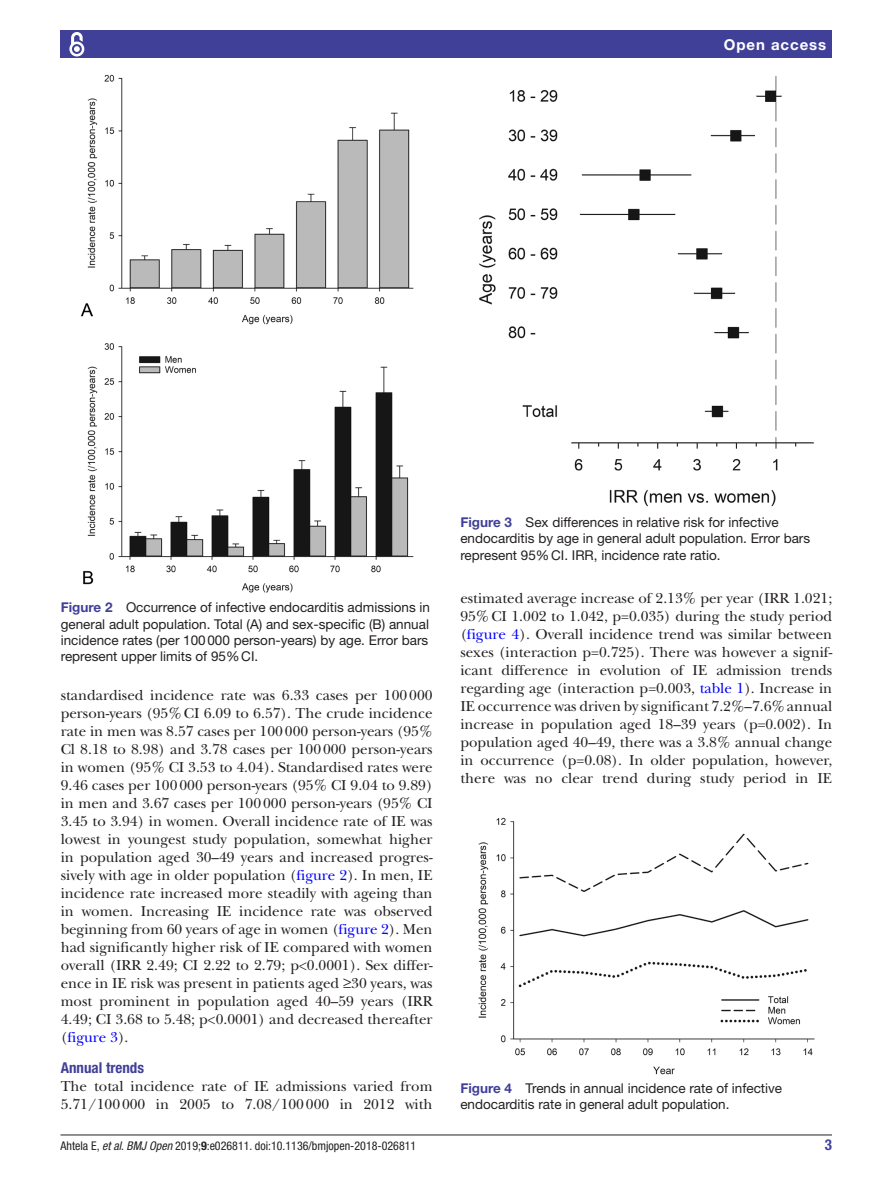
<style>
.page{position:relative;width:893px;height:1191px;background:#fff}
.page>*{position:absolute;margin:0;border:0;box-sizing:border-box;transform-origin:0 0}
.t1{font:15px/18px "New Baskerville";color:#231f20;text-align:justify}
.t2{font:700 condensed 15px "Helvetica Neue LT Std";color:#414099}
.t3{font:700 15px "Helvetica Neue LT Std";letter-spacing:.065em;color:#fff}
.t4{font:13.5px/16.2px "Helvetica Neue LT Std";color:#231f20}
.t5{font:condensed 12px "Helvetica Neue LT Std";color:#231f20}
.s1{font-weight:700;color:#414099}
.s2{color:#00f}
.s3{font-style:italic}
.s4{font-weight:700}
</style>
<div class="page">
<hr style="left:61px;top:1134px;width:771px;height:1px;background:#231f20">
<div style="left:61px;top:31px;width:771px;height:27px;background:#414099"></div>
<svg style="left:69px;top:32px;width:16px;height:25px"></svg>
<img style="left:81px;top:74px;width:333px;height:519px">
<img style="left:479px;top:76px;width:335px;height:431px">
<img style="left:478px;top:817px;width:337px;height:258px">
<p class="t3" style="left:724px;top:35px;width:104px">Open access</p>
<p class="t4" style="left:61px;top:599px;width:371px"><span class="s1">Figure 2</span> Occurrence of infective endocarditis admissions in general adult population. Total (A) and sex-specific (B) annual incidence rates (per 100000 person-years) by age. Error bars represent upper limits of 95%CI.</p>
<p class="t1" style="left:61px;top:686px;width:373px">standardised incidence rate was 6.33 cases per 100000 person-years (95%CI 6.09 to 6.57). The crude incidence rate in men was 8.57 cases per 100000 person-years (95% Cl 8.18 to 8.98) and 3.78 cases per 100000 person-years in women (95% CI 3.53 to 4.04). Standardised rates were 9.46 cases per 100000 person-years (95% CI 9.04 to 9.89) in men and 3.67 cases per 100000 person-years (95% CI 3.45 to 3.94) in women. Overall incidence rate of IE was lowest in youngest study population, somewhat higher in population aged 30–49 years and increased progres&shy;sively with age in older population (<span class="s2">figure 2</span>). In men, IE incidence rate increased more steadily with ageing than in women. Increasing IE incidence rate was observed beginning from 60 years of age in women (<span class="s2">figure 2</span>). Men had significantly higher risk of IE compared with women overall (IRR 2.49; CI 2.22 to 2.79; p&lt;0.0001). Sex differ&shy;ence in IE risk was present in patients aged ≥30 years, was most prominent in population aged 40–59 years (IRR 4.49; CI 3.68 to 5.48; p&lt;0.0001) and decreased thereafter (<span class="s2">figure 3</span>).</p>
<p class="t2" style="left:61px;top:1059px;width:85px">Annual trends</p>
<p class="t1" style="left:61px;top:1077px;width:373px">The total incidence rate of IE admissions varied from<br>5.71/100000 in 2005 to 7.08/100000 in 2012 with</p>
<p class="t4" style="left:460px;top:514px;width:351px"><span class="s1">Figure 3</span> Sex differences in relative risk for infective endocarditis by age in general adult population. Error bars represent 95%CI. IRR, incidence rate ratio.</p>
<p class="t1" style="left:460px;top:589px;width:373px">estimated average increase of 2.13% per year (IRR 1.021; 95%CI 1.002 to 1.042, p=0.035) during the study period (<span class="s2">figure 4</span>). Overall incidence trend was similar between sexes (interaction p=0.725). There was however a signif&shy;icant difference in evolution of IE admission trends regarding age (interaction p=0.003, <span class="s2">table 1</span>). Increase in IE occurrence was driven by significant 7.2%–7.6%annual increase in population aged 18–39 years (p=0.002). In population aged 40–49, there was a 3.8% annual change in occurrence (p=0.08). In older population, however, there was no clear trend during study period in IE</p>
<p class="t4" style="left:460px;top:1080px;width:323px"><span class="s1">Figure 4</span> Trends in annual incidence rate of infective endocarditis rate in general adult population.</p>
<p class="t5" style="left:61px;top:1138px;width:357px">Ahtela E, <span class="s3">et al</span>. <span class="s3">BMJ Open</span> 2019;<span class="s4">9</span>:e026811. doi:10.1136/bmjopen-2018-026811</p>
<p class="t2" style="left:825px;top:1135px;width:9px">3</p>
</div>
